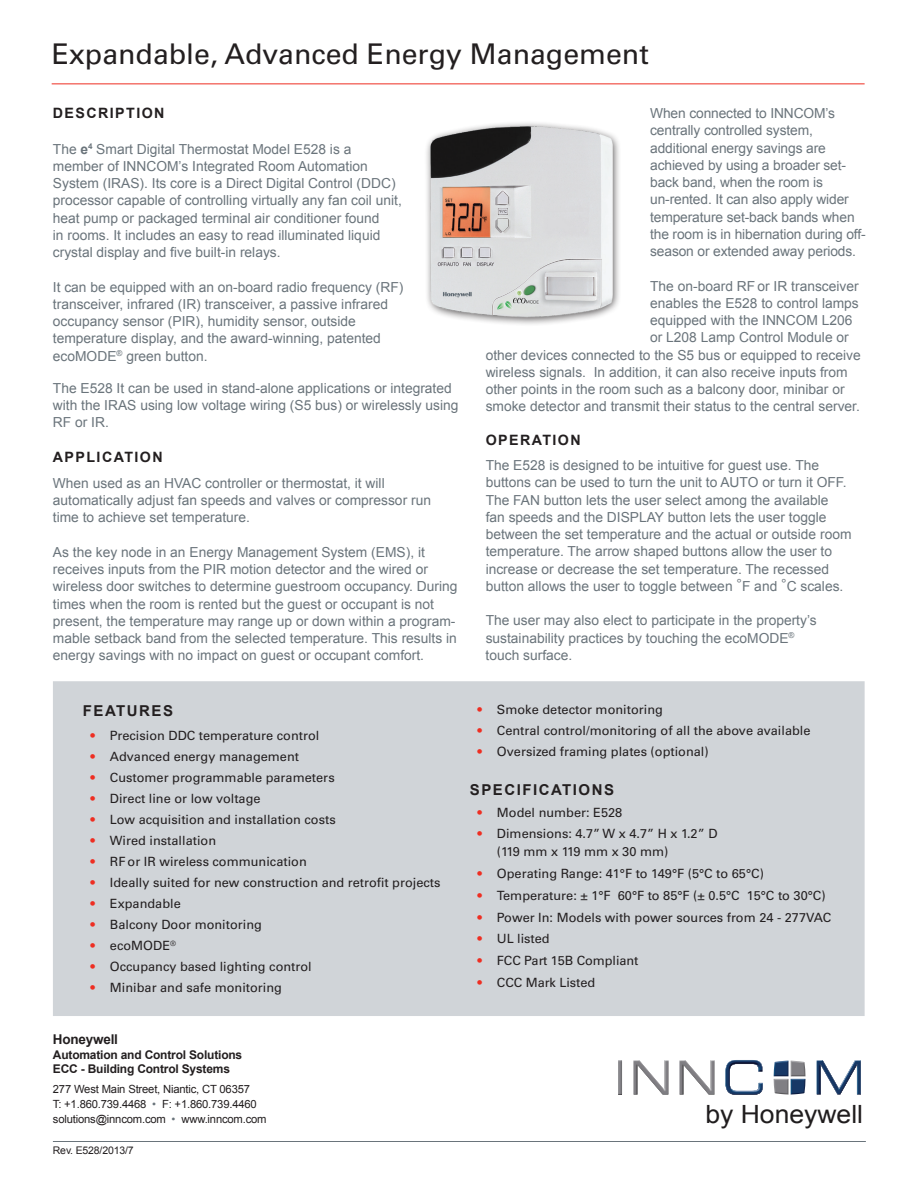
<style>
.page{position:relative;width:918px;height:1188px;background:#fff}
.page>*{position:absolute;margin:0;border:0;box-sizing:border-box;transform-origin:0 0}
.t1{font:28.5px "Univers LT Std";color:#231f20}
.t2{font:25.2px "Arial";color:#201d1e;scale:1.06 1}
.t3{font:700 15px "Arial";letter-spacing:.1em;color:#231f20}
.t4{font:700 14.25px "Arial";letter-spacing:.1em;color:#231f20}
.t5{font:13.8px/17.2px "Arial";color:#6a747b}
.t6{font:700 13.5px "Arial";color:#231f20}
.t7{font:12.75px/18px "Univers LT Std";color:#231f20}
.t8{font:700 12px/14.4px "Arial";letter-spacing:-.015em;color:#231f20}
.t9{font:11.25px/15px "Arial";letter-spacing:-.015em;color:#231f20}
.t10{font:10.5px "Arial";letter-spacing:-.015em;color:#231f20}
.s1{font-weight:700}
.s2{color:#ee2e22}
.s3{color:#6a747b}
</style>
<div class="page">
<div style="left:53px;top:681px;width:812px;height:335px;background:#d0d4d8;border:2px solid #d0d4d8"></div>
<img style="left:685px;top:1060px;width:170px;height:35px">
<img style="left:618px;top:1060px;width:16px;height:35px">
<img style="left:634px;top:1060px;width:51px;height:35px">
<img style="left:668px;top:1061px;width:1px;height:33px">
<img style="left:634px;top:1061px;width:34px;height:33px">
<img style="left:639px;top:1061px;width:26px;height:30px">
<img style="left:618px;top:1061px;width:4px;height:33px">
<img style="left:639px;top:1061px;width:25px;height:29px">
<img style="left:680px;top:1061px;width:34px;height:33px">
<img style="left:685px;top:1061px;width:26px;height:30px">
<img style="left:685px;top:1061px;width:25px;height:29px">
<svg style="left:725px;top:1060px;width:38px;height:35px"></svg>
<img style="left:726px;top:1060px;width:36px;height:31px">
<img style="left:771px;top:1060px;width:69px;height:35px">
<img style="left:771px;top:1061px;width:1px;height:33px">
<img style="left:817px;top:1061px;width:44px;height:33px">
<img style="left:823px;top:1061px;width:32px;height:28px">
<img style="left:840px;top:1064px;width:17px;height:30px">
<img style="left:774px;top:1061px;width:15px;height:15px">
<img style="left:791px;top:1079px;width:15px;height:15px">
<img style="left:791px;top:1061px;width:15px;height:15px">
<img style="left:774px;top:1079px;width:15px;height:15px">
<hr style="left:53px;top:1141px;width:813px;height:1px;background:#6a747b">
<hr style="left:52px;top:83px;width:813px;height:1px;background:#ee2e22">
<img style="left:426px;top:123px;width:193px;height:200px">
<h1 class="t1" style="left:52px;top:37px;width:599px">Expandable, Advanced Energy Management</h1>
<p class="t4" style="left:53px;top:103px;width:113px">description</p>
<p class="t5" style="left:53px;top:140px;width:350px">The <span class="s1">e</span><sup>4</sup> Smart Digital Thermostat Model E528 is a member of I NNCOM’s I ntegrated Room Automation System (IRAS). Its core is a Direct Digital Control (DDC) processor capable of controlling virtually any fan coil unit, heat pump or packaged terminal air conditioner found<br>in rooms. It includes an easy to read illuminated liquid crystal display and five built-in relays.</p>
<p class="t5" style="left:53px;top:278px;width:352px">It can be equipped with an on-board radio frequency (RF) transceiver, infrared (IR) transceiver, a passive infrared occupancy sensor (PIR), humidity sensor, outside temperature display, and the award-winning, patented ecoMODE<sup>®</sup> green button.</p>
<p class="t5" style="left:53px;top:379px;width:407px">The E528 It can be used in stand-alone applications or integrated with the IRAS using low voltage wiring (S5 bus) or wirelessly using<br>RF or IR.</p>
<p class="t4" style="left:53px;top:447px;width:111px">application</p>
<p class="t5" style="left:53px;top:474px;width:380px">When used as an HVAC controller or thermostat, it will automatically adjust fan speeds and valves or compressor run time to achieve set temperature.</p>
<p class="t5" style="left:53px;top:543px;width:406px">As the key node in an Energy Management System (EMS), it receives inputs from the PIR motion detector and the wired or wireless door switches to determine guestroom occupancy. During times when the room is rented but the guest or occupant is not present, the temperature may range up or down within a program&shy;mable setback band from the selected temperature. This results in energy savings with no impact on guest or occupant comfort.</p>
<p class="t5" style="left:650px;top:105px;width:217px">When connected to I NNCOM’s centrally controlled system, additional energy savings are achieved by using a broader set&shy;back band, when the room is un-rented. It can also apply wider temperature set-back bands when the room is in hibernation during off&shy;season or extended away periods.</p>
<p class="t5" style="left:650px;top:277px;width:210px">The on-board RF or IR transceiver</p>
<p class="t5" style="left:650px;top:294px;width:210px">enables the E528 to control lamps</p>
<p class="t5" style="left:650px;top:312px;width:204px">equipped with the I NNCOM L206</p>
<p class="t5" style="left:650px;top:329px;width:200px">or L208 Lamp Control Module or</p>
<p class="t5" style="left:486px;top:346px;width:377px">other devices connected to the S5 bus or equipped to receive</p>
<p class="t5" style="left:486px;top:363px;width:364px">wireless signals. I n addition, it can also receive inputs from</p>
<p class="t5" style="left:486px;top:381px;width:361px">other points in the room such as a balcony door, minibar or</p>
<p class="t5" style="left:486px;top:398px;width:376px">smoke detector and transmit their status to the central server.</p>
<p class="t4" style="left:486px;top:431px;width:97px">operation</p>
<p class="t5" style="left:486px;top:457px;width:367px">The E528 is designed to be intuitive for guest use. The buttons can be used to turn the unit to AUTO or turn it OFF.<br>The FAN button lets the user select among the available<br>fan speeds and the DI SPLAY button lets the user toggle between the set temperature and the actual or outside room temperature. The arrow shaped buttons allow the user to increase or decrease the set temperature. The recessed button allows the user to toggle between °F and °C scales.</p>
<p class="t5" style="left:486px;top:612px;width:333px">The user may also elect to participate in the property’s sustainability practices by touching the ecoMODE<sup>® </sup>touch surface.</p>
<p class="t3" style="left:83px;top:700px;width:92px">features</p>
<p class="t7" style="left:90px;top:726px;width:230px"><span class="s2">•</span> Precision DDC temperature control</p>
<p class="t7" style="left:90px;top:747px;width:210px"><span class="s2">•</span> Advanced energy management</p>
<p class="t7" style="left:90px;top:768px;width:246px"><span class="s2">•</span> Customer programmable parameters</p>
<p class="t7" style="left:90px;top:789px;width:172px"><span class="s2">•</span> Direct line or low voltage</p>
<p class="t7" style="left:90px;top:810px;width:247px"><span class="s2">•</span> Low acquisition and installation costs</p>
<p class="t7" style="left:90px;top:831px;width:127px"><span class="s2">•</span> Wired installation</p>
<p class="t7" style="left:90px;top:852px;width:218px"><span class="s2">•</span> RF or IR wireless communication</p>
<p class="t7" style="left:90px;top:873px;width:352px"><span class="s2">•</span> Ideally suited for new construction and retrofit projects</p>
<p class="t7" style="left:90px;top:894px;width:92px"><span class="s2">•</span> Expandable</p>
<p class="t7" style="left:90px;top:915px;width:173px"><span class="s2">•</span> Balcony Door monitoring</p>
<p class="t7" style="left:90px;top:936px;width:87px"><span class="s2">•</span> ecoMODE<sup>®</sup></p>
<p class="t7" style="left:90px;top:957px;width:223px"><span class="s2">•</span> Occupancy based lighting control</p>
<p class="t7" style="left:90px;top:978px;width:193px"><span class="s2">•</span> Minibar and safe monitoring</p>
<p class="t6" style="left:53px;top:1030px;width:67px">Honeywell</p>
<p class="t8" style="left:53px;top:1048px;width:191px">Automation and Control Solutions<br>ECC</p>
<p class="t8" style="left:81px;top:1062px;width:151px">- Building Control Systems</p>
<p class="t9" style="left:53px;top:1081px;width:215px">277 West Main Street, Niantic, CT 06357<br>T: +1.860.739.4468 <span class="s3">•</span> F: +1.860.739.4460 solutions@inncom.com <span class="s3">•</span> www.inncom.com</p>
<p class="t10" style="left:53px;top:1143px;width:82px">Rev. E528/2013/7</p>
<p class="t7" style="left:477px;top:700px;width:187px"><span class="s2">•</span> Smoke detector monitoring</p>
<p class="t7" style="left:477px;top:721px;width:335px"><span class="s2">•</span> Central control/monitoring of all the above available</p>
<p class="t7" style="left:477px;top:742px;width:233px"><span class="s2">•</span> Oversized framing plates (optional)</p>
<p class="t3" style="left:470px;top:779px;width:146px">specifications</p>
<p class="t7" style="left:477px;top:804px;width:146px"><span class="s2">•</span> Model number: E528</p>
<p class="t7" style="left:497px;top:825px;width:222px;text-indent:-19px"><span class="s2">•</span> Dimensions: 4.7” W x 4.7” H x 1.2” D (119 mm x 119 mm x 30 mm)</p>
<p class="t7" style="left:477px;top:865px;width:288px"><span class="s2">•</span> Operating Range: 41°F to 149°F (5°C to 65°C)</p>
<p class="t7" style="left:477px;top:886px;width:350px"><span class="s2">•</span> Temperature: ± 1°F 60°F to 85°F (± 0.5°C 15°C to 30°C)</p>
<p class="t7" style="left:477px;top:908px;width:355px"><span class="s2">•</span> Power In: Models with power sources from 24 - 277VAC</p>
<p class="t7" style="left:477px;top:930px;width:74px"><span class="s2">•</span> UL listed</p>
<p class="t7" style="left:477px;top:952px;width:163px"><span class="s2">•</span> FCC Part 15B Compliant</p>
<p class="t7" style="left:477px;top:973px;width:119px"><span class="s2">•</span> CCC Mark Listed</p>
<h2 class="t2" style="left:705px;top:1097px;width:150px">by Honeywell</h2>
</div>
